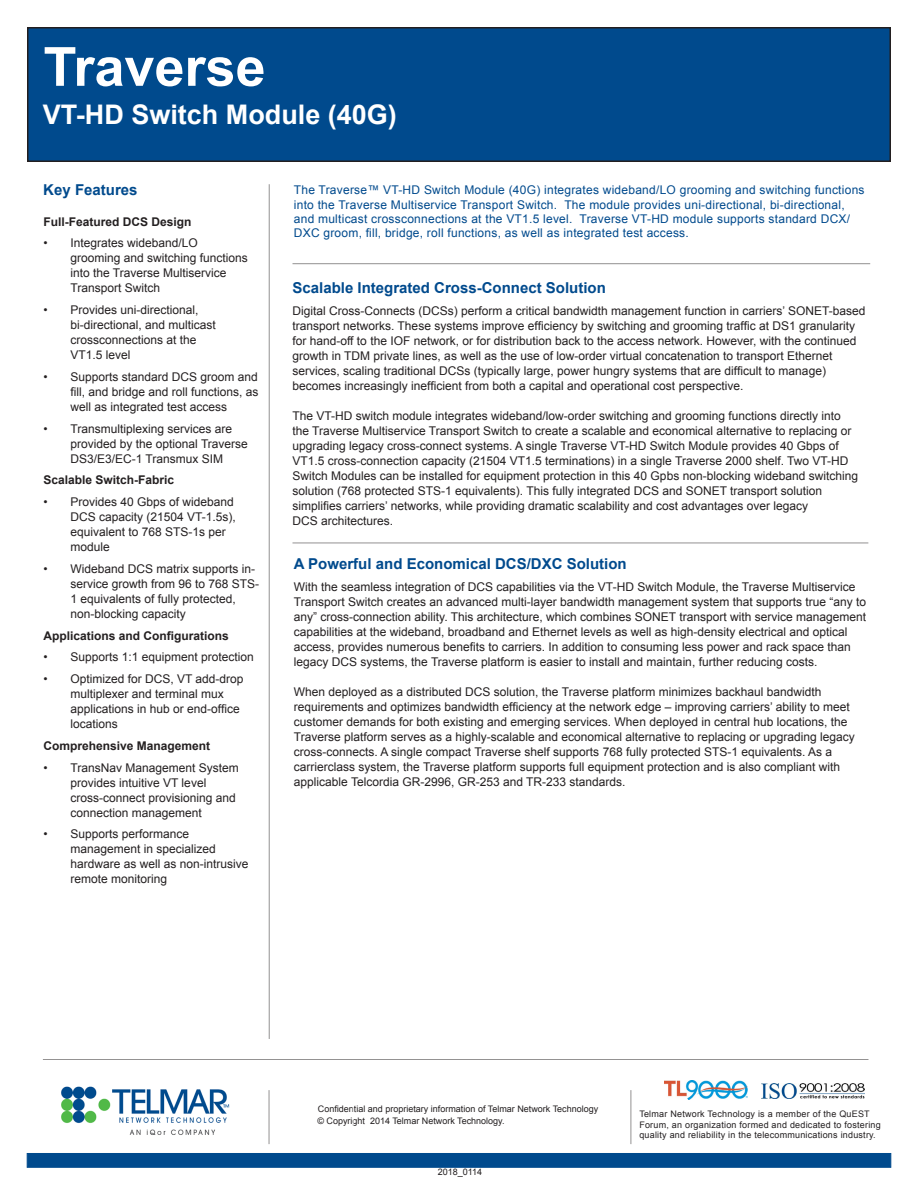
<style>
.page{position:relative;width:918px;height:1188px;background:#fff}
.page>*{position:absolute;margin:0;border:0;box-sizing:border-box;transform-origin:0 0}
.t1{font:700 54px "Arial";color:#fff}
.t2{font:700 27px "Arial";color:#fff}
.t3{font:700 15px "Arial";color:#004a8d}
.t4{font:12px/15px "Arial";color:#231f20}
.t5{font:12px/14.4px "Arial";letter-spacing:.02em;color:#004a8d}
.t6{font:700 12px "Arial";color:#231f20}
.t7{font:9px/10.8px "Arial";letter-spacing:.025em;color:#231f20}
.t8{font:9px "Arial";color:#231f20}
</style>
<div class="page">
<div style="left:28px;top:28px;width:862px;height:133px;background:#004a8d"></div>
<div style="left:27px;top:27px;width:864px;height:135px;border:2px solid #231f20"></div>
<img style="left:761px;top:1083px;width:104px;height:15px">
<img style="left:665px;top:1081px;width:83px;height:19px">
<div style="left:27px;top:1153px;width:864px;height:14px;background:#004a8d"></div>
<img style="left:61px;top:1086px;width:169px;height:49px">
<hr style="left:269px;top:1090px;width:1px;height:54px;background:#231f20">
<hr style="left:631px;top:1090px;width:1px;height:54px;background:#231f20">
<hr style="left:269px;top:184px;width:1px;height:855px;background:#231f20">
<hr style="left:292px;top:543px;width:576px;height:1px;background:#231f20">
<hr style="left:292px;top:263px;width:578px;height:1px;background:#231f20">
<hr style="left:43px;top:1059px;width:825px;height:1px;background:#231f20">
<p class="t1" style="left:44px;top:31px;width:224px">Traverse</p>
<p class="t2" style="left:43px;top:96px;width:356px">VT-HD Switch Module (40G)</p>
<p class="t3" style="left:43px;top:180px;width:96px">Key Features</p>
<p class="t5" style="left:294px;top:183px;width:572px">The Traverse™ VT-HD Switch Module (40G) integrates wideband/LO grooming and switching functions into the Traverse Multiservice Transport Switch. The module provides uni-directional, bi-directional, and multicast crossconnections at the VT1.5 level. Traverse VT-HD module supports standard DCX/ DXC groom, fill, bridge, roll functions, as well as integrated test access.</p>
<p class="t6" style="left:44px;top:213px;width:150px">Full-Featured DCS Design</p>
<p class="t4" style="left:70px;top:236px;width:179px;text-indent:-27px">• Integrates wideband/LO grooming and switching functions into the Traverse Multiservice<br>Transport Switch</p>
<p class="t4" style="left:70px;top:302px;width:147px;text-indent:-27px">• Provides uni-directional, bi-directional, and multicast crossconnections at the<br>VT1.5 level</p>
<p class="t4" style="left:70px;top:369px;width:190px;text-align:justify;text-indent:-27px">• Supports standard DCS groom and fill, and bridge and roll functions, as well as integrated test access</p>
<p class="t4" style="left:70px;top:421px;width:179px;text-indent:-27px">• Transmultiplexing services are provided by the optional Traverse<br>DS3/E3/EC-1 Transmux SIM</p>
<p class="t6" style="left:44px;top:472px;width:132px">Scalable Switch-Fabric</p>
<p class="t4" style="left:70px;top:494px;width:167px;text-indent:-27px">• Provides 40 Gbps of wideband<br>DCS capacity (21504 VT-1.5s), equivalent to 768 STS-1s per module</p>
<p class="t4" style="left:70px;top:561px;width:190px;text-indent:-27px">• Wideband DCS matrix supports in&shy;service growth from 96 to 768 STS-<br>1 equivalents of fully protected, non-blocking capacity</p>
<p class="t6" style="left:44px;top:627px;width:187px">Applications and Configurations</p>
<p class="t4" style="left:44px;top:650px;width:212px">• Supports 1:1 equipment protection</p>
<p class="t4" style="left:70px;top:671px;width:175px;text-indent:-27px">• Optimized for DCS, VT add-drop multiplexer and terminal mux applications in hub or end-office locations</p>
<p class="t6" style="left:44px;top:738px;width:168px">Comprehensive Management</p>
<p class="t4" style="left:70px;top:760px;width:170px;text-indent:-27px">• TransNav Management System provides intuitive VT level cross-connect provisioning and connection management</p>
<p class="t4" style="left:70px;top:827px;width:180px;text-indent:-27px">• Supports performance management in specialized hardware as well as non-intrusive remote monitoring</p>
<p class="t3" style="left:292px;top:278px;width:315px">Scalable Integrated Cross-Connect Solution</p>
<p class="t4" style="left:292px;top:303px;width:575px">Digital Cross-Connects (DCSs) perform a critical bandwidth management function in carriers’ SONET-based</p>
<p class="t4" style="left:292px;top:318px;width:566px">transport networks. These systems improve efficiency by switching and grooming traffic at DS1 granularity for hand-off to the IOF network, or for distribution back to the access network. However, with the continued growth in TDM private lines, as well as the use of low-order virtual concatenation to transport Ethernet services, scaling traditional DCSs (typically large, power hungry systems that are difficult to manage) becomes increasingly inefficient from both a capital and operational cost perspective.</p>
<p class="t4" style="left:292px;top:408px;width:550px">The VT-HD switch module integrates wideband/low-order switching and grooming functions directly into</p>
<p class="t4" style="left:292px;top:423px;width:560px">the Traverse Multiservice Transport Switch to create a scalable and economical alternative to replacing or</p>
<p class="t4" style="left:292px;top:438px;width:567px">upgrading legacy cross-connect systems. A single Traverse VT-HD Switch Module provides 40 Gbps of VT1.5 cross-connection capacity (21504 VT1.5 terminations) in a single Traverse 2000 shelf. Two VT-HD Switch Modules can be installed for equipment protection in this 40 Gpbs non-blocking wideband switching solution (768 protected STS-1 equivalents). This fully integrated DCS and SONET transport solution simplifies carriers’ networks, while providing dramatic scalability and cost advantages over legacy<br>DCS architectures.</p>
<p class="t3" style="left:294px;top:554px;width:334px">A Powerful and Economical DCS/DXC Solution</p>
<p class="t4" style="left:294px;top:579px;width:563px">With the seamless integration of DCS capabilities via the VT-HD Switch Module, the Traverse Multiservice</p>
<p class="t4" style="left:294px;top:594px;width:574px">Transport Switch creates an advanced multi-layer bandwidth management system that supports true “any to</p>
<p class="t4" style="left:294px;top:609px;width:574px">any” cross-connection ability. This architecture, which combines SONET transport with service management</p>
<p class="t4" style="left:294px;top:624px;width:555px">capabilities at the wideband, broadband and Ethernet levels as well as high-density electrical and optical</p>
<p class="t4" style="left:294px;top:639px;width:558px">access, provides numerous benefits to carriers. In addition to consuming less power and rack space than</p>
<p class="t4" style="left:294px;top:654px;width:525px">legacy DCS systems, the Traverse platform is easier to install and maintain, further reducing costs.</p>
<p class="t4" style="left:294px;top:684px;width:529px">When deployed as a distributed DCS solution, the Traverse platform minimizes backhaul bandwidth</p>
<p class="t4" style="left:294px;top:699px;width:557px">requirements and optimizes bandwidth efficiency at the network edge – improving carriers’ ability to meet</p>
<p class="t4" style="left:294px;top:714px;width:555px">customer demands for both existing and emerging services. When deployed in central hub locations, the</p>
<p class="t4" style="left:294px;top:729px;width:563px">Traverse platform serves as a highly-scalable and economical alternative to replacing or upgrading legacy</p>
<p class="t4" style="left:294px;top:744px;width:548px">cross-connects. A single compact Traverse shelf supports 768 fully protected STS-1 equivalents. As a carrierclass system, the Traverse platform supports full equipment protection and is also compliant with applicable Telcordia GR-2996, GR-253 and TR-233 standards.</p>
<p class="t8" style="left:318px;top:1103px;width:282px">Confidential and proprietary information of Telmar Network Technology</p>
<p class="t8" style="left:317px;top:1115px;width:189px">© Copyright 2014 Telmar Network Technology.</p>
<p class="t8" style="left:438px;top:1165px;width:46px">2018_0114</p>
<p class="t7" style="left:639px;top:1108px;width:243px">Telmar Network Technology is a member of the QuEST<br>Forum, an organization formed and dedicated to fostering quality and reliability in the telecommunications industry.</p>
</div>
